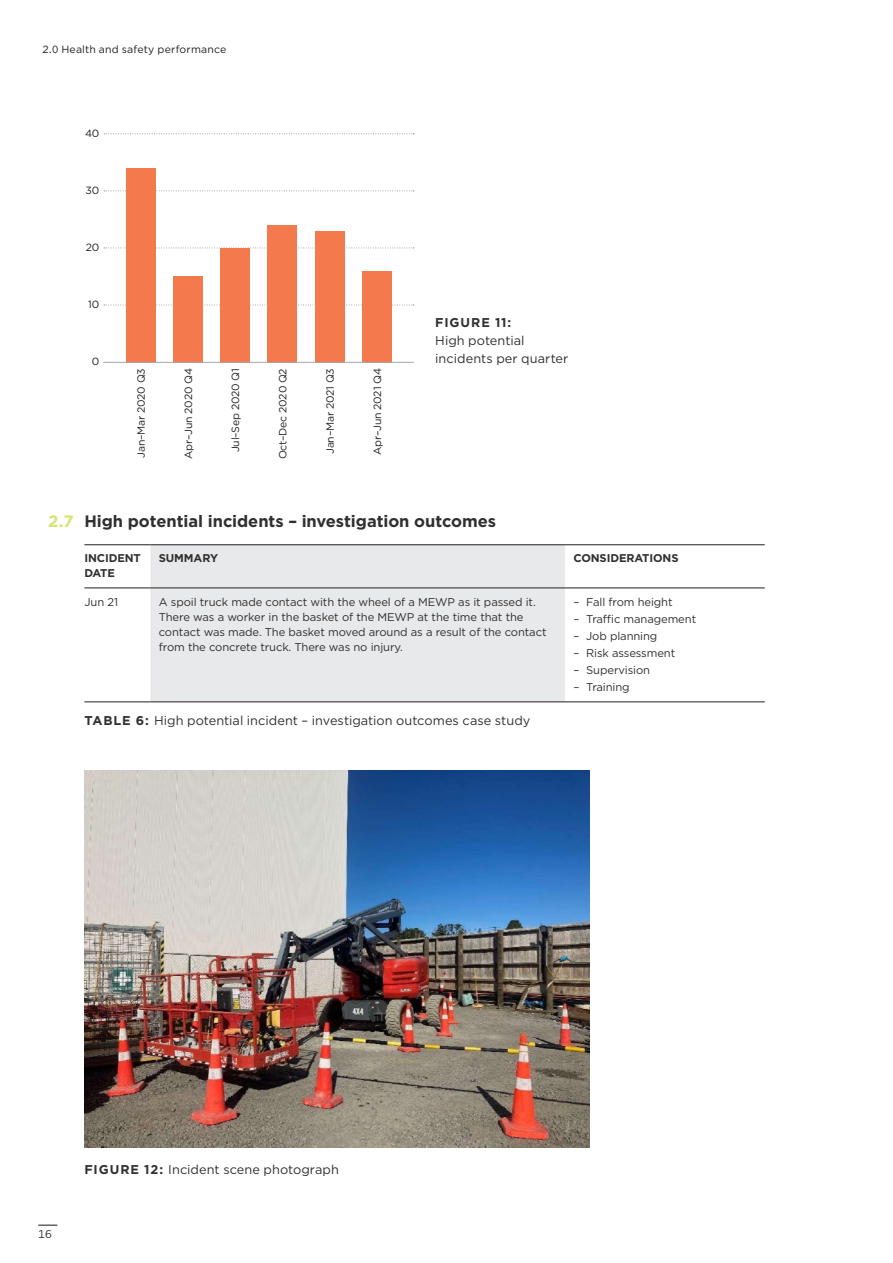
<style>
.page{position:relative;width:893px;height:1263px;background:#fff}
.page>*{position:absolute;margin:0;border:0;box-sizing:border-box;transform-origin:0 0}
.t1{font:700 16.5px "Gotham";letter-spacing:-.005em;color:#312f30}
.H1_number{font:700 16.5px "Gotham";color:#d8e371}
.figure_table{font:12.75px/18px "Gotham";letter-spacing:.005em;color:#312f30}
.table_body{font:11.25px/15px "Gotham";letter-spacing:-.01em;color:#312f30}
.table_H1{font:700 11.25px/15px "Gotham";letter-spacing:-.01em;color:#312f30}
.graph_text{font:10.5px "Gotham";letter-spacing:-.02em;color:#231f20}
.graph_text-2{font:10.5px "Gotham";letter-spacing:.02em;color:#231f20}
.s1{font-weight:700}
</style>
<div class="page">
<svg style="left:104px;top:305px;width:310px;height:1px"></svg>
<svg style="left:104px;top:248px;width:310px;height:1px"></svg>
<svg style="left:104px;top:190px;width:310px;height:1px"></svg>
<svg style="left:104px;top:133px;width:310px;height:1px"></svg>
<div style="left:126px;top:168px;width:29px;height:194px;background:#f4794c"></div>
<div style="left:173px;top:276px;width:30px;height:86px;background:#f4794c"></div>
<div style="left:267px;top:225px;width:30px;height:137px;background:#f4794c"></div>
<div style="left:362px;top:271px;width:30px;height:91px;background:#f4794c"></div>
<div style="left:315px;top:231px;width:29px;height:131px;background:#f4794c"></div>
<div style="left:220px;top:248px;width:30px;height:114px;background:#f4794c"></div>
<hr style="left:104px;top:362px;width:310px;height:1px;background:#a8a9ad">
<div style="left:150px;top:545px;width:415px;height:156px;background:#e8e9ea"></div>
<hr style="left:84px;top:544px;width:66px;height:1px;background:#231f20">
<hr style="left:150px;top:544px;width:415px;height:1px;background:#231f20">
<hr style="left:565px;top:544px;width:200px;height:1px;background:#231f20">
<hr style="left:84px;top:588px;width:66px;height:1px;background:#231f20">
<hr style="left:150px;top:588px;width:415px;height:1px;background:#231f20">
<hr style="left:565px;top:588px;width:200px;height:1px;background:#231f20">
<hr style="left:84px;top:701px;width:66px;height:1px;background:#231f20">
<hr style="left:150px;top:701px;width:415px;height:1px;background:#231f20">
<hr style="left:565px;top:701px;width:200px;height:1px;background:#231f20">
<img style="left:84px;top:770px;width:505px;height:377px">
<svg style="left:38px;top:1224px;width:19px;height:2px"></svg>
<p class="graph_text-2" style="left:43px;top:43px;width:185px">2.0 Health and safety performance</p>
<p class="graph_text" style="left:85px;top:126px;width:16px">40</p>
<p class="graph_text" style="left:86px;top:183px;width:15px">30</p>
<p class="graph_text" style="left:86px;top:240px;width:15px">20</p>
<p class="graph_text" style="left:88px;top:297px;width:13px">10</p>
<p class="graph_text" style="left:92px;top:354px;width:9px">0</p>
<p class="graph_text" style="left:134px;top:458px;width:91px;rotate:-90deg">Jan–Mar 2020 Q3</p>
<p class="graph_text" style="left:182px;top:459px;width:92px;rotate:-90deg">Apr–Jun 2020 Q4</p>
<p class="graph_text" style="left:229px;top:452px;width:86px;rotate:-90deg">Jul–Sep 2020 Q1</p>
<p class="graph_text" style="left:276px;top:459px;width:93px;rotate:-90deg">Oct–Dec 2020 Q2</p>
<p class="graph_text" style="left:323px;top:454px;width:87px;rotate:-90deg">Jan–Mar 2021 Q3</p>
<p class="graph_text" style="left:371px;top:455px;width:88px;rotate:-90deg">Apr–Jun 2021 Q4</p>
<p class="figure_table" style="left:435px;top:313px;width:135px"><span class="s1">FIGURE 11:<br></span>High potential incidents per quarter</p>
<p class="H1_number" style="left:48px;top:511px;width:27px">2.7</p>
<h1 class="t1" style="left:84px;top:511px;width:413px">High potential incidents – investigation outcomes</h1>
<p class="table_H1" style="left:84px;top:551px;width:58px">INCIDENT<br>DATE</p>
<p class="table_H1" style="left:159px;top:551px;width:61px">SUMMARY</p>
<p class="table_H1" style="left:573px;top:551px;width:107px">CONSIDERATIONS</p>
<p class="table_body" style="left:84px;top:594px;width:35px">Jun 21</p>
<p class="table_body" style="left:159px;top:594px;width:389px">A spoil truck made contact with the wheel of a MEWP as it passed it.<br>There was a worker in the basket of the MEWP at the time that the contact was made. The basket moved around as a result of the contact from the concrete truck. There was no injury.</p>
<p class="table_body" style="left:573px;top:594px;width:101px">– Fall from height</p>
<p class="table_body" style="left:573px;top:611px;width:124px">– Traffic management</p>
<p class="table_body" style="left:573px;top:628px;width:86px">– Job planning</p>
<p class="table_body" style="left:573px;top:645px;width:103px">– Risk assessment</p>
<p class="table_body" style="left:573px;top:662px;width:78px">– Supervision</p>
<p class="table_body" style="left:573px;top:679px;width:58px">– Training</p>
<p class="figure_table" style="left:84px;top:711px;width:447px"><span class="s1">TABLE 6:</span> High potential incident – investigation outcomes case study</p>
<p class="table_body" style="left:38px;top:1227px;width:15px">16</p>
<p class="figure_table" style="left:84px;top:1160px;width:256px"><span class="s1">FIGURE 12:</span> Incident scene photograph</p>
</div>
